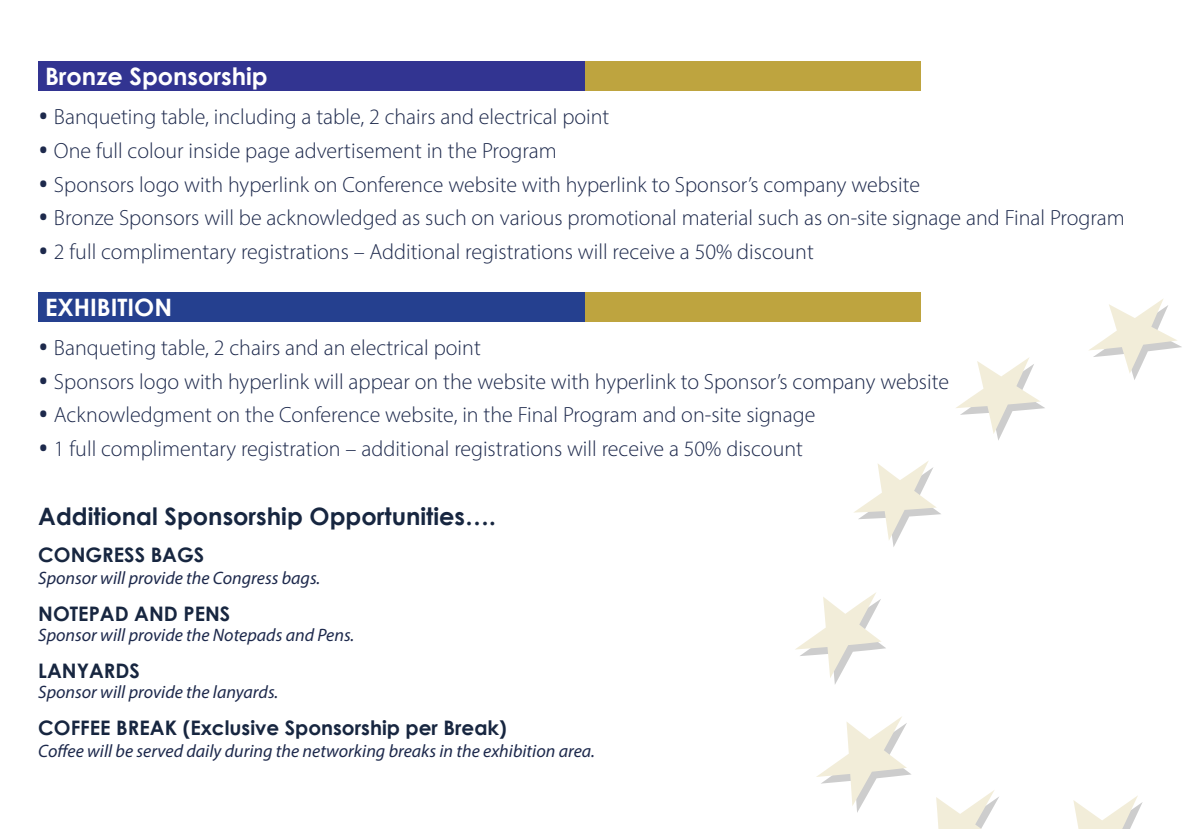
<style>
.page{position:relative;width:1191px;height:829px;background:#fff}
.page>*{position:absolute;margin:0;border:0;box-sizing:border-box;transform-origin:0 0}
.t1{font:28px "Open Sans Hebrew";color:#1d294c}
.t2{font:700 24px "Century Gothic";color:#172640}
.t3{font:700 24px "Century Gothic";color:#fff}
.t4{font:300 22px "Myriad Pro";color:#1d294c}
.t5{font:700 20px "Century Gothic";color:#172640}
.t6{font:italic 18px "Myriad Pro";color:#1d294c}
.s1{font-family:"Open Sans Hebrew";font-weight:400;font-size:28px}
</style>
<div class="page">
<div style="left:38px;top:61px;width:547px;height:30px;background:#323491"></div>
<div style="left:585px;top:61px;width:335px;height:30px;background:#bea43f"></div>
<div style="left:38px;top:292px;width:547px;height:29px;background:#25408f"></div>
<div style="left:585px;top:292px;width:335px;height:29px;background:#bea43f"></div>
<svg style="left:854px;top:461px;width:87px;height:86px"></svg>
<svg style="left:795px;top:592px;width:91px;height:92px"></svg>
<svg style="left:816px;top:716px;width:183px;height:113px"></svg>
<svg style="left:1073px;top:796px;width:70px;height:33px"></svg>
<svg style="left:1089px;top:299px;width:93px;height:81px"></svg>
<svg style="left:956px;top:358px;width:89px;height:82px"></svg>
<p class="t3" style="left:45px;top:58px;width:224px">Bronze Sponsorship</p>
<p class="t4" style="left:54px;top:104px;width:557px">Banqueting table, including a table 2, chairs and electrical point</p>
<p class="t1" style="left:38px;top:100px;width:12px">•</p>
<p class="t1" style="left:38px;top:134px;width:12px">•</p>
<p class="t1" style="left:38px;top:168px;width:12px">•</p>
<p class="t4" style="left:54px;top:137px;width:504px">One full colour inside page advertisement in the Program</p>
<p class="t4" style="left:54px;top:171px;width:867px">Sponsors logo with hyperlink on Conference website with hyperlink to Sponsors’ company website</p>
<p class="t4" style="left:54px;top:205px;width:1072px">Bronze Sponsors will be acknowledged as such on various promotional material such as on-site signage and Final Program</p>
<p class="t1" style="left:38px;top:201px;width:12px">•</p>
<p class="t4" style="left:38px;top:238px;width:777px">2<span class="s1">•</span> full complimentary registrations – Additional registrations will receive a 50% discount</p>
<p class="t3" style="left:45px;top:289px;width:129px">EXHIBITION</p>
<p class="t4" style="left:54px;top:334px;width:428px">Banqueting table 2, chairs and an electrical point</p>
<p class="t1" style="left:38px;top:331px;width:12px">•</p>
<p class="t1" style="left:38px;top:365px;width:12px">•</p>
<p class="t4" style="left:54px;top:368px;width:896px">Sponsors logo with hyperlink will appear on the website with hyperlink to Sponsors’ company website</p>
<p class="t4" style="left:54px;top:402px;width:763px">Acknowledgment on the Conference website in, the Final Program and on-site signage</p>
<p class="t1" style="left:38px;top:398px;width:12px">•</p>
<p class="t4" style="left:38px;top:435px;width:766px">1<span class="s1">•</span> full complimentary registration – additional registrations will receive a 50% discount</p>
<p class="t2" style="left:38px;top:498px;width:459px">Additional Sponsorship Opportunities....</p>
<p class="t5" style="left:38px;top:540px;width:167px">CONGRESS BAGS</p>
<p class="t6" style="left:38px;top:567px;width:283px">Sponsor will provide the Congress bags.</p>
<p class="t5" style="left:38px;top:599px;width:193px">NOTEPAD AND PENS</p>
<p class="t6" style="left:38px;top:624px;width:317px">Sponsor will provide the Notepads and Pens.</p>
<p class="t5" style="left:38px;top:656px;width:103px">LANYARDS</p>
<p class="t6" style="left:38px;top:681px;width:242px">Sponsor will provide the lanyards.</p>
<p class="t5" style="left:38px;top:713px;width:470px">COFFEE BREAK (Exclusive Sponsorship per Break(</p>
<p class="t6" style="left:38px;top:740px;width:558px">Coffee will be served daily during the networking breaks in the exhibition area.</p>
</div>
